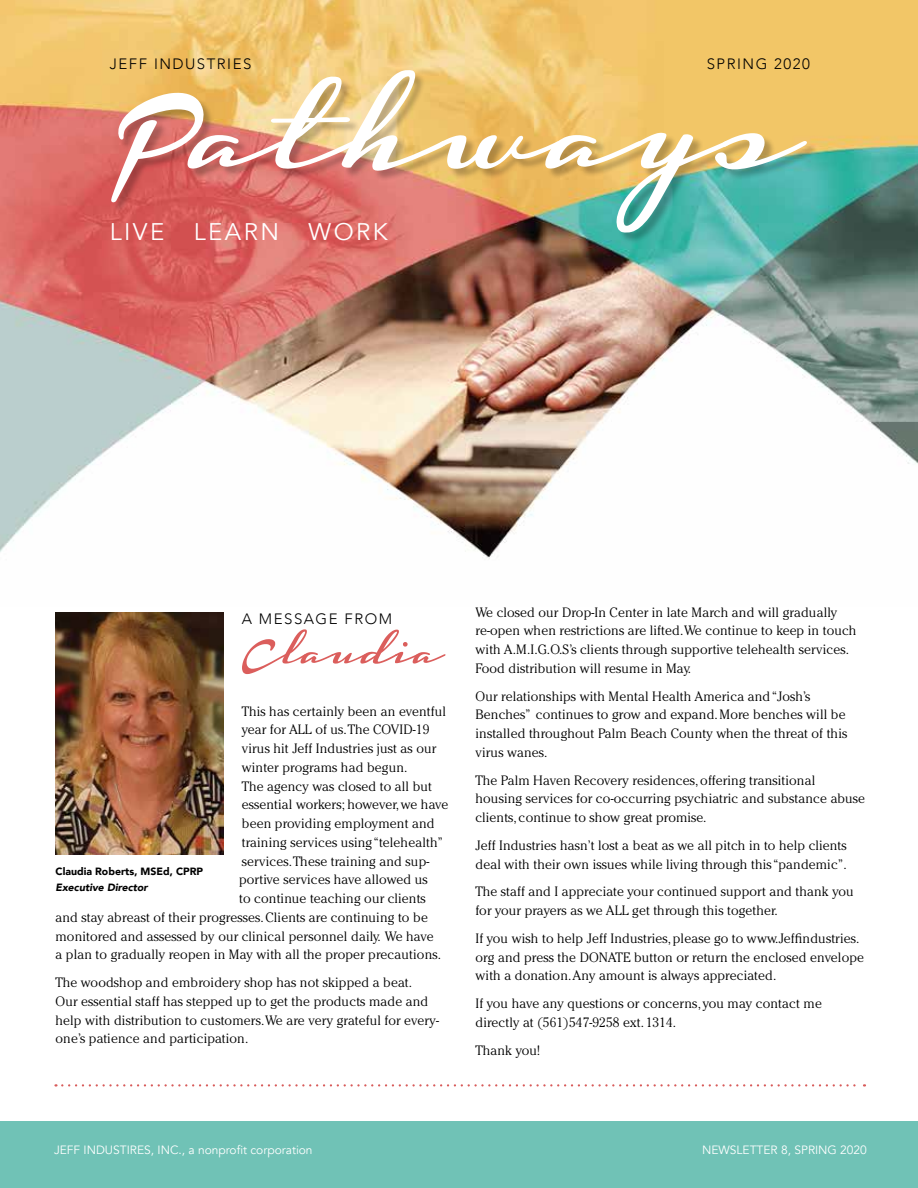
<style>
.page{position:relative;width:918px;height:1188px;background:#fff}
.page>*{position:absolute;margin:0;border:0;box-sizing:border-box;transform-origin:0 0}
.t1{font:150px "Housegrind Personal Use Only";color:#fff}
.t2{font:51px "Housegrind Personal Use Only";color:#db5e5c}
.t3{font:24px "Avenir";letter-spacing:.1em;color:#fff}
.t4{font:300 15px "Avenir";letter-spacing:.1em;color:#000}
.t5{font:300 13.5px/18.8px "Cheltenham";letter-spacing:.01em;color:#000}
.t6{font:12px "Avenir";color:#fff}
.t7{font:900 10.5px "Avenir";color:#000}
.t8{font:italic 900 10.5px "Avenir";color:#000}
</style>
<div class="page">
<img style="left:0;top:0;width:918px;height:559px">
<div style="left:0;top:1121px;width:918px;height:67px;background:#70c2b6"></div>
<div style="left:113px;top:71px;width:705px;height:173px;background:#000;opacity:.25"></div>
<img style="left:56px;top:613px;width:168px;height:241px">
<svg style="left:56px;top:1084px;width:809px;height:3px"></svg>
<p class="t4" style="left:110px;top:55px;width:143px">JEFF INDUSTRIES</p>
<p class="t4" style="left:707px;top:55px;width:105px">SPRING 2020</p>
<h1 class="t1" style="left:110px;top:49px;width:696px">Pathways</h1>
<h3 class="t3" style="left:110px;top:217px;width:280px">LIVE LEARN WORK</h3>
<p class="t4" style="left:242px;top:610px;width:152px">A MESSAGE FROM</p>
<h2 class="t2" style="left:242px;top:623px;width:204px">Claudia</h2>
<p class="t5" style="left:242px;top:701px;width:206px">This has certainly been an eventful</p>
<p class="t5" style="left:242px;top:720px;width:189px">year for ALL of us. The COVID-19</p>
<p class="t5" style="left:242px;top:739px;width:196px">virus hit Jeff Industries just as our</p>
<p class="t5" style="left:242px;top:758px;width:167px">winter programs had begun.</p>
<p class="t5" style="left:242px;top:776px;width:192px">The agency was closed to all but</p>
<p class="t5" style="left:242px;top:795px;width:208px">essential workers; however, we have</p>
<p class="t5" style="left:242px;top:814px;width:194px">been providing employment and</p>
<p class="t5" style="left:242px;top:833px;width:203px">training services using “telehealth”</p>
<p class="t5" style="left:242px;top:851px;width:189px">services. These training and sup-</p>
<p class="t5" style="left:239px;top:870px;width:190px">portive services have allowed us</p>
<p class="t5" style="left:239px;top:889px;width:188px">to continue teaching our clients</p>
<p class="t5" style="left:56px;top:908px;width:374px">and stay abreast of their progresses. Clients are continuing to be</p>
<p class="t5" style="left:56px;top:926px;width:380px">monitored and assessed by our clinical personnel daily. We have</p>
<p class="t5" style="left:56px;top:945px;width:387px">a plan to gradually reopen in May with all the proper precautions.</p>
<p class="t5" style="left:56px;top:973px;width:385px">The woodshop and embroidery shop has not skipped a beat.<br>Our essential staff has stepped up to get the products made and help with distribution to customers.We are very grateful for every&shy;one’s patience and participation.</p>
<p class="t7" style="left:56px;top:862px;width:149px">Claudia Roberts, MSEd, CPRP</p>
<p class="t8" style="left:56px;top:879px;width:94px">Executive Director</p>
<p class="t5" style="left:476px;top:602px;width:383px">We closed our Drop-In Center in late March and will gradually re-open when restrictions are lifted.We continue to keep in touch with A.M.I.G.O.S’s clients through supportive telehealth services.<br>Food distribution will resume in May.</p>
<p class="t5" style="left:476px;top:686px;width:373px">Our relationships with Mental Health America and “Josh’s Benches” continues to grow and expand. More benches will be installed throughout Palm Beach County when the threat of this virus wanes.</p>
<p class="t5" style="left:476px;top:770px;width:391px">The Palm Haven Recovery residences, offering transitional housing services for co-occurring psychiatric and substance abuse clients, continue to show great promise.</p>
<p class="t5" style="left:476px;top:836px;width:373px">Jeff Industries hasn’t lost a beat as we all pitch in to help clients deal with their own issues while living through this “pandemic”.</p>
<p class="t5" style="left:476px;top:882px;width:380px">The staff and I appreciate your continued support and thank you for your prayers as we ALL get through this together.</p>
<p class="t5" style="left:476px;top:929px;width:390px">If you wish to help Jeff Industries, please go to www.Jeffindustries. org and press the DONATE button or return the enclosed envelope with a donation. Any amount is always appreciated.</p>
<p class="t5" style="left:476px;top:994px;width:348px">If you have any questions or concerns, you may contact me directly at (561)547-9258 ext. 1314.</p>
<p class="t5" style="left:476px;top:1040px;width:66px">Thank you!</p>
<p class="t6" style="left:54px;top:1142px;width:260px">JEFF INDUSTIRES, INC., a nonprofit corporation</p>
<p class="t6" style="left:702px;top:1142px;width:166px">NEWSLETTER 8, SPRING 2020</p>
</div>
